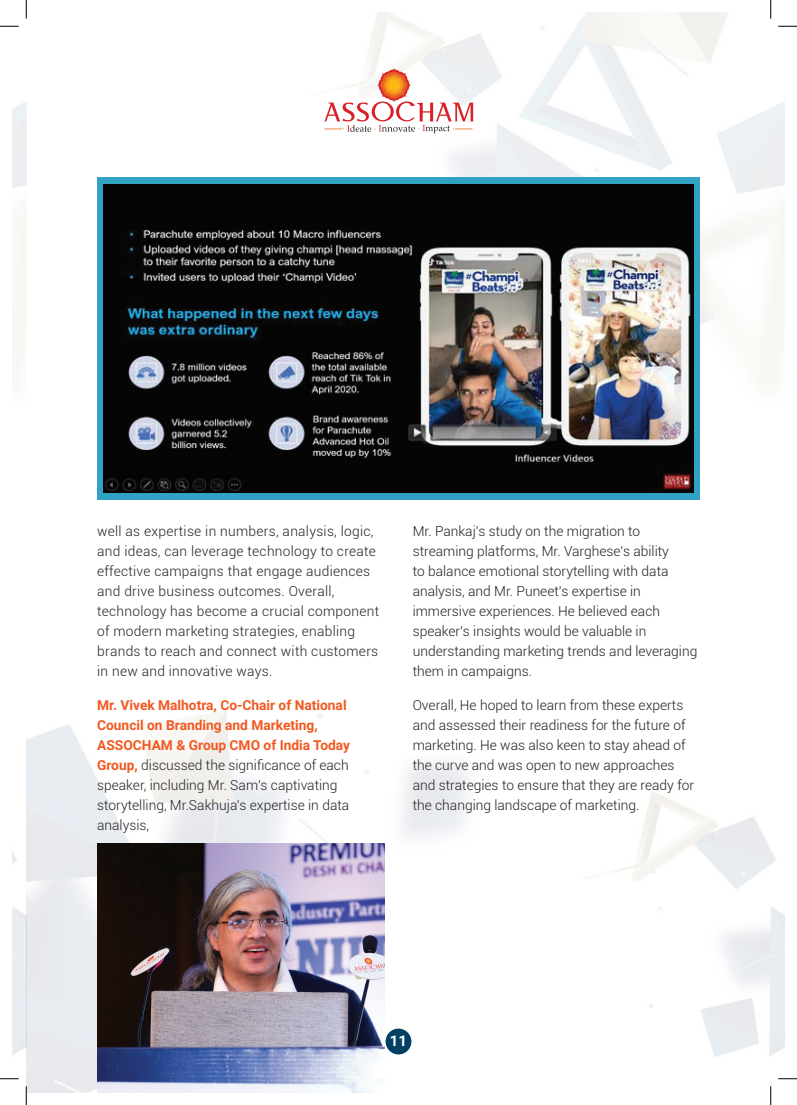
<style>
.page{position:relative;width:797px;height:1105px;background:#fff}
.page>*{position:absolute;margin:0;border:0;box-sizing:border-box;transform-origin:0 0}
.t1{font:700 15px "Roboto";color:#fff}
.t2{font:300 13.75px/20px "Roboto";color:#231f20}
.t3{font:300 13.75px/20px "Roboto";letter-spacing:.02em;color:#231f20}
.s1{font-weight:700;color:#f15921}
</style>
<div class="page">
<img style="left:311px;top:12px;width:474px;height:482px">
<img style="left:12px;top:711px;width:773px;height:382px">
<div style="left:385px;top:1028px;width:27px;height:27px;background:#024163;border-radius:50%"></div>
<div style="left:384px;top:1027px;width:28px;height:29px;border:1px solid #fff;border-radius:50%"></div>
<svg style="left:324px;top:68px;width:149px;height:66px"></svg>
<div style="left:97px;top:177px;width:602px;height:322px;background:#31a2c3"></div>
<img style="left:103px;top:184px;width:590px;height:308px">
<img style="left:97px;top:843px;width:287px;height:250px">
<svg style="left:0;top:25px;width:19px;height:2px"></svg>
<svg style="left:778px;top:25px;width:19px;height:2px"></svg>
<svg style="left:0;top:1078px;width:19px;height:1px"></svg>
<svg style="left:778px;top:1078px;width:19px;height:1px"></svg>
<svg style="left:25px;top:0;width:2px;height:19px"></svg>
<svg style="left:25px;top:1086px;width:2px;height:19px"></svg>
<svg style="left:770px;top:0;width:1px;height:19px"></svg>
<svg style="left:770px;top:1086px;width:1px;height:19px"></svg>
<p class="t3" style="left:97px;top:520px;width:283px">well as expertise in numbers, analysis, logic, and ideas, can leverage technology to create effective campaigns that engage audiences and drive business outcomes. Overall, technology has become a crucial component of modern marketing strategies, enabling brands to reach and connect with customers in new and innovative ways.</p>
<p class="t2" style="left:97px;top:694px;width:254px"><span class="s1">Mr. Vivek Malhotra, Co-Chair of National Council on Branding and Marketing, ASSOCHAM &amp; Group CMO of India Today Group,</span> discussed the significance of each speaker, including Mr. Sam's captivating storytelling, Mr.Sakhuja's expertise in data analysis,</p>
<p class="t2" style="left:412px;top:520px;width:286px">Mr. Pankaj's study on the migration to streaming platforms, Mr. Varghese's ability<br>to balance emotional storytelling with data analysis, and Mr. Puneet's expertise in immersive experiences. He believed each speaker's insights would be valuable in understanding marketing trends and leveraging them in campaigns.</p>
<p class="t2" style="left:412px;top:695px;width:283px">Overall, He hoped to learn from these experts and assessed their readiness for the future of marketing. He was also keen to stay ahead of the curve and was open to new approaches and strategies to ensure that they are ready for the changing landscape of marketing.</p>
<p class="t1" style="left:390px;top:1030px;width:19px">11</p>
</div>
